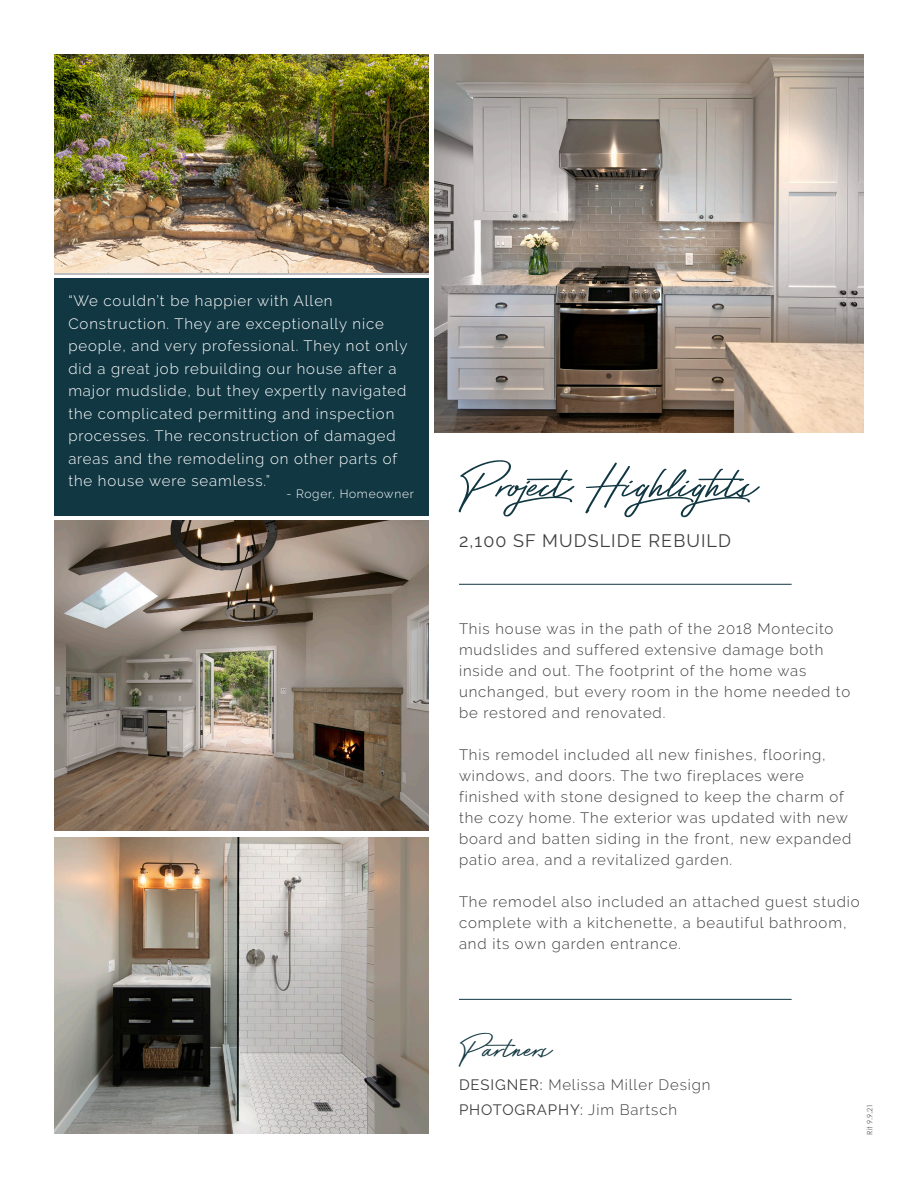
<style>
.page{position:relative;width:918px;height:1188px;background:#fff}
.page>*{position:absolute;margin:0;border:0;box-sizing:border-box;transform-origin:0 0}
.t1{font:60px "Bayshore";color:#113742}
.t2{font:39px "Bayshore";color:#113742}
.t3{font:18px "Raleway";letter-spacing:.06em;color:#3e3e3f}
.t4{font:300 15px/21px "Raleway";letter-spacing:.06em;color:#3e3e3f}
.t5{font:300 15px/22.5px "Raleway";letter-spacing:.06em;color:#fff}
.t6{font:15px "Raleway";letter-spacing:.06em;color:#3e3e3f}
.t7{font:300 12px "Raleway";letter-spacing:.06em;color:#fff}
.t8{font:7.5px "Century Gothic";color:#636366}
.s1{font-weight:400}
.s2{font-weight:300}
</style>
<div class="page">
<img style="left:54px;top:54px;width:375px;height:219px">
<img style="left:434px;top:54px;width:430px;height:378px">
<div style="left:54px;top:279px;width:375px;height:237px;background:#113742"></div>
<img style="left:54px;top:521px;width:375px;height:310px">
<img style="left:54px;top:837px;width:375px;height:297px">
<hr style="left:459px;top:584px;width:333px;height:1px;background:#113742">
<hr style="left:459px;top:999px;width:333px;height:1px;background:#113742">
<p class="t5" style="left:68px;top:290px;width:341px">“We couldn’t be happier with Allen Construction. They are exceptionally nice people, and very professional. They not only did a great job rebuilding our house after a major mudslide, but they expertly navigated the complicated permitting and inspection processes. The reconstruction of damaged areas and the remodeling on other parts of the house were seamless.”</p>
<p class="t7" style="left:287px;top:487px;width:129px">- Roger, Homeowner</p>
<p class="t1" style="left:459px;top:440px;width:317px">ProjectHighlights</p>
<p class="t3" style="left:459px;top:530px;width:274px">2,100 SF MUDSLIDE REBUILD</p>
<p class="t4" style="left:459px;top:618px;width:393px">This house was in the path of the 2018 Montecito mudslides and suffered extensive damage both inside and out. The footprint of the home was unchanged, but every room in the home needed to be restored and renovated.</p>
<p class="t4" style="left:459px;top:744px;width:394px">This remodel included all new finishes, flooring, windows, and doors. The two fireplaces were finished with stone designed to keep the charm of the cozy home. The exterior was updated with new board and batten siding in the front, new expanded patio area, and a revitalized garden.</p>
<p class="t4" style="left:459px;top:891px;width:402px">The remodel also included an attached guest studio complete with a kitchenette, a beautiful bathroom, and its own garden entrance.</p>
<p class="t2" style="left:459px;top:1020px;width:95px">Partners</p>
<p class="t4" style="left:459px;top:1074px;width:253px"><span class="s1">DESIGNER:</span> Melissa Miller Design</p>
<p class="t6" style="left:459px;top:1101px;width:220px">PHOTOGRAPHY: <span class="s2">Jim Bartsch</span></p>
<p class="t8" style="left:865px;top:1135px;width:33px;rotate:-90deg">Rit 9.9.21</p>
</div>
